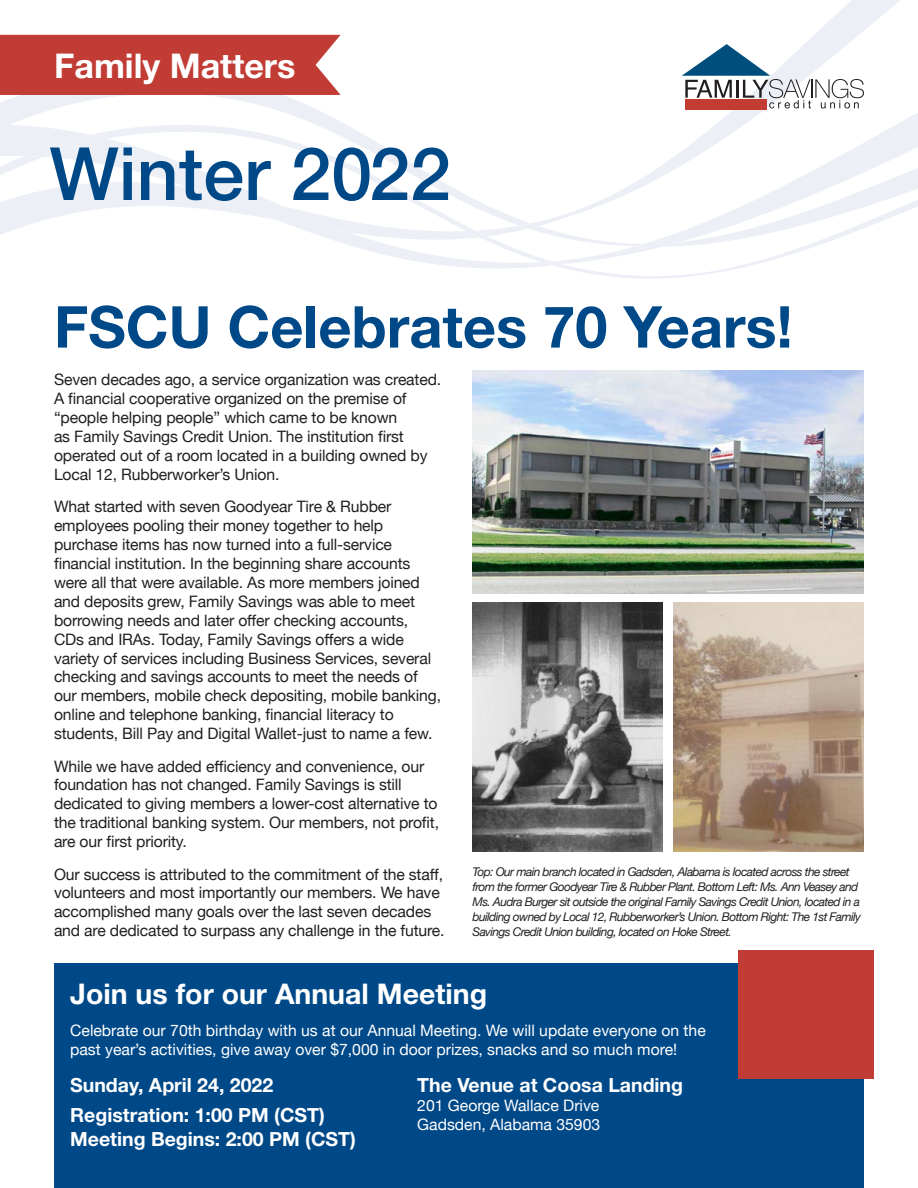
<style>
.page{position:relative;width:918px;height:1188px;background:#fff}
.page>*{position:absolute;margin:0;border:0;box-sizing:border-box;transform-origin:0 0}
.t1{font:500 73.5px "Helvetica Neue LT Std";color:#004988}
.t2{font:700 57.75px "Helvetica Neue LT";color:#004988}
.t3{font:700 34.2px "Helvetica Neue LT";color:#fff}
.t4{font:700 28.5px "Helvetica Neue LT";color:#fff}
.t5{font:700 19.5px/30.2px "Helvetica Neue LT";color:#fff}
.t6{font:15.75px/18.9px "Helvetica Neue";letter-spacing:-.01em;color:#231f20}
.t7{font:15.75px/18.9px "Helvetica Neue";color:#fff}
.t8{font:italic 12px/15px "Helvetica Neue";letter-spacing:-.05em;color:#231f20}
</style>
<div class="page">
<svg style="left:0;top:0;width:900px;height:44px"></svg>
<svg style="left:0;top:95px;width:764px;height:18px"></svg>
<svg style="left:0;top:113px;width:918px;height:166px"></svg>
<svg style="left:24px;top:135px;width:538px;height:130px"></svg>
<div style="left:685px;top:100px;width:82px;height:10px;background:#c23c32"></div>
<svg style="left:682px;top:44px;width:182px;height:65px"></svg>
<div style="left:0;top:35px;width:341px;height:60px;background:#c13c34"></div>
<img style="left:674px;top:603px;width:190px;height:248px">
<img style="left:472px;top:370px;width:392px;height:224px">
<img style="left:472px;top:603px;width:191px;height:248px">
<div style="left:54px;top:964px;width:810px;height:224px;background:#004988"></div>
<div style="left:739px;top:950px;width:135px;height:129px;background:#c13c34"></div>
<h3 class="t3" style="left:54px;top:45px;width:243px">Family Matters</h3>
<h1 class="t1" style="left:50px;top:130px;width:403px">Winter 2022</h1>
<h2 class="t2" style="left:54px;top:291px;width:740px">FSCU Celebrates 70 Years!</h2>
<p class="t6" style="left:54px;top:371px;width:389px">Seven decades ago, a service organization was created.<br>A financial cooperative organized on the premise of “people helping people” which came to be known<br>as Family Savings Credit Union. The institution first operated out of a room located in a building owned by Local 12, Rubberworker’s Union.</p>
<p class="t6" style="left:54px;top:498px;width:389px">What started with seven Goodyear Tire &amp; Rubber employees pooling their money together to help purchase items has now turned into a full-service financial institution. In the beginning share accounts were all that were available. As more members joined and deposits grew, Family Savings was able to meet borrowing needs and later offer checking accounts, CDs and IRAs. Today, Family Savings offers a wide variety of services including Business Services, several checking and savings accounts to meet the needs of our members, mobile check depositing, mobile banking, online and telephone banking, financial literacy to students, Bill Pay and Digital Wallet-just to name a few.</p>
<p class="t6" style="left:54px;top:757px;width:387px">While we have added efficiency and convenience, our foundation has not changed. Family Savings is still dedicated to giving members a lower-cost alternative to the traditional banking system. Our members, not profit, are our first priority.</p>
<p class="t6" style="left:54px;top:865px;width:392px">Our success is attributed to the commitment of the staff, volunteers and most importantly our members. We have accomplished many goals over the last seven decades and are dedicated to surpass any challenge in the future.</p>
<p class="t8" style="left:472px;top:865px;width:390px">Top: Our main branch located in Gadsden, Alabama is located across the street from the former Goodyear Tire &amp; Rubber Plant. Bottom Left: Ms. Ann Veasey and Ms. Audra Burger sit outside the original Family Savings Credit Union, located in a building owned by Local 12, Rubberworker’s Union. Bottom Right: The 1st Family Savings Credit Union building, located on Hoke Street.</p>
<h3 class="t4" style="left:70px;top:976px;width:418px">Join us for our Annual Meeting</h3>
<p class="t7" style="left:70px;top:1022px;width:637px">Celebrate our 70th birthday with us at our Annual Meeting. We will update everyone on the past year’s activities, give away over $7,000 in door prizes, snacks and so much more!</p>
<p class="t5" style="left:70px;top:1070px;width:256px">Sunday, April 24, 2022<br>Registration: 1:00 PM (CST)</p>
<p class="t5" style="left:70px;top:1123px;width:287px">Meeting Begins: 2:00 PM (CST)</p>
<p class="t5" style="left:417px;top:1070px;width:267px">The Venue at Coosa Landing</p>
<p class="t7" style="left:417px;top:1097px;width:184px">201 George Wallace Drive<br>Gadsden, Alabama 35903</p>
</div>
